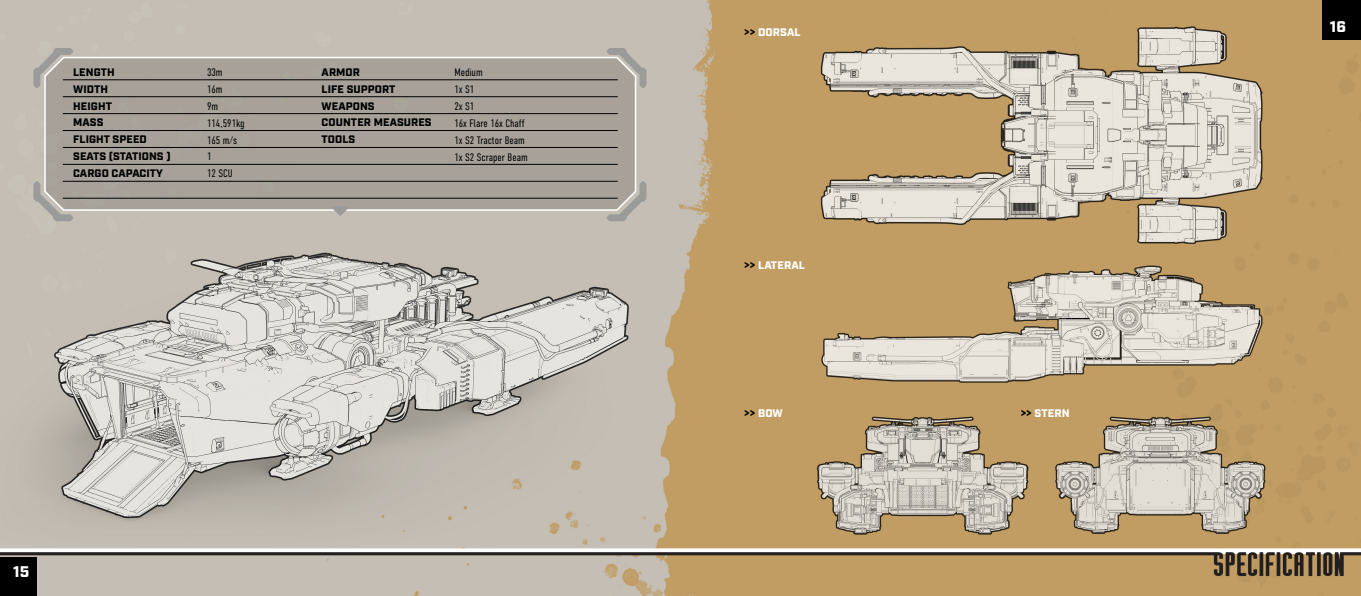
<style>
.page{position:relative;width:1361px;height:596px;background:#fff}
.page>*{position:absolute;margin:0;border:0;box-sizing:border-box;transform-origin:0 0}
.t1{font:900 15.4px "Industry";color:#fff}
.t2{font:900 11px "Industry";letter-spacing:.01em;color:#fff}
.t3{font:900 10.9px/16.8px "Industry";letter-spacing:.01em;color:#000}
.t4{font:300 10.9px/16.8px "DIN Condensed";color:#000}
.s1{color:#000}
</style>
<div class="page">
<img style="left:0;top:0;width:1361px;height:595px">
<div style="left:0;top:557px;width:37px;height:38px;background:#000"></div>
<svg style="left:43px;top:55px;width:594px;height:156px;background:#a7a199"></svg>
<hr style="left:63px;top:80px;width:555px;height:1px;background:#000">
<hr style="left:63px;top:96px;width:555px;height:1px;background:#000">
<hr style="left:63px;top:113px;width:555px;height:1px;background:#000">
<hr style="left:63px;top:130px;width:555px;height:1px;background:#000">
<hr style="left:63px;top:147px;width:555px;height:1px;background:#000">
<hr style="left:63px;top:164px;width:555px;height:1px;background:#000">
<hr style="left:63px;top:181px;width:555px;height:1px;background:#000">
<hr style="left:63px;top:198px;width:555px;height:1px;background:#000">
<div style="left:1322px;top:0;width:39px;height:40px;background:#000"></div>
<svg style="left:33px;top:48px;width:40px;height:40px;background:#afaba4"></svg>
<svg style="left:607px;top:181px;width:39px;height:40px;background:#aeaaa4"></svg>
<svg style="left:33px;top:181px;width:40px;height:40px;background:#afaba5"></svg>
<svg style="left:607px;top:48px;width:39px;height:40px;background:#aeaaa4"></svg>
<svg style="left:332px;top:206px;width:16px;height:10px"></svg>
<p class="t3" style="left:73px;top:64px;width:99px">LENGTH<br>WIDTH<br>HEIGHT<br>MASS<br>FLIGHT SPEED<br>SEATS (STATIONS )<br>CARGO CAPACITY</p>
<p class="t3" style="left:322px;top:64px;width:112px">ARMOR<br>LIFE SUPPORT<br>WEAPONS<br>COUNTER MEASURES<br>TOOLS</p>
<p class="t4" style="left:207px;top:64px;width:39px">33m<br>16m<br>9m<br>114,591kg<br>165 m/s<br>1<br>12 SCU</p>
<p class="t4" style="left:454px;top:64px;width:75px">Medium<br>1x S1<br>2x S1<br>16x Flare 16x Chaff<br>1x S2 Tractor Beam<br>1x S2 Scraper Beam</p>
<h1 class="t1" style="left:13px;top:561px;width:18px">15</h1>
<p class="t2" style="left:744px;top:26px;width:58px"><span class="s1">&gt;&gt;</span> DORSAL</p>
<p class="t2" style="left:744px;top:258px;width:62px"><span class="s1">&gt;&gt;</span> LATERAL</p>
<p class="t2" style="left:744px;top:406px;width:40px"><span class="s1">&gt;&gt;</span> BOW</p>
<p class="t2" style="left:1020px;top:406px;width:50px"><span class="s1">&gt;&gt;</span> STERN</p>
<h1 class="t1" style="left:1330px;top:17px;width:18px">16</h1>
</div>
